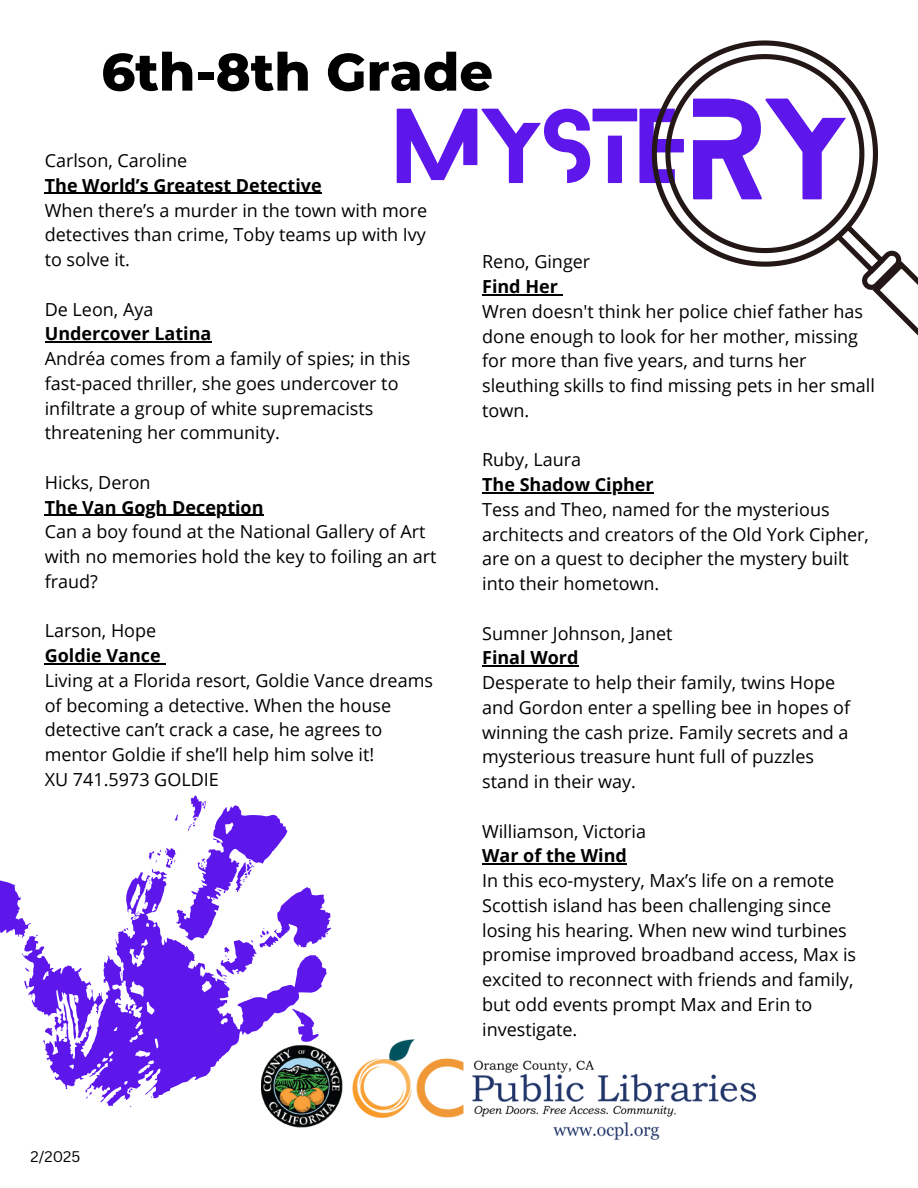
<style>
.page{position:relative;width:918px;height:1188px;background:#fff}
.page>*{position:absolute;margin:0;border:0;box-sizing:border-box;transform-origin:0 0}
.t1{font:126px "Blanka";color:#5e17eb}
.t2{font:93px "Blanka";color:#5e17eb}
.t3{font:800 52.5px "Montserrat";color:#000}
.t4{font:18px/24.8px "Open Sans";color:#000}
.t5{font:15px "Canva Sans";color:#000}
.s1{font-weight:700}
</style>
<div class="page">
<img style="left:334px;top:1039px;width:422px;height:101px">
<svg style="left:651px;top:40px;width:227px;height:227px"></svg>
<svg style="left:831px;top:220px;width:87px;height:116px"></svg>
<svg style="left:44px;top:1047px;width:290px;height:81px"></svg>
<svg style="left:127px;top:1088px;width:6px;height:6px"></svg>
<svg style="left:85px;top:1091px;width:8px;height:8px"></svg>
<svg style="left:0;top:795px;width:348px;height:252px"></svg>
<hr style="left:482px;top:294px;width:76px;height:1px;background:#000">
<hr style="left:482px;top:492px;width:172px;height:1px;background:#000">
<hr style="left:482px;top:666px;width:97px;height:1px;background:#000">
<hr style="left:482px;top:864px;width:145px;height:1px;background:#000">
<hr style="left:45px;top:193px;width:277px;height:1px;background:#000">
<hr style="left:45px;top:341px;width:167px;height:2px;background:#000">
<hr style="left:45px;top:515px;width:219px;height:1px;background:#000">
<hr style="left:45px;top:663px;width:116px;height:1px;background:#000">
<h1 class="t3" style="left:101px;top:40px;width:393px">6th-8th Grade</h1>
<h3 class="t1" style="left:693px;top:61px;width:159px">RY</h3>
<p class="t2" style="left:397px;top:81px;width:291px">MYSTE</p>
<h4 class="t4" style="left:45px;top:148px;width:384px">Carlson, Caroline<br><span class="s1">The World’s Greatest Detective<br></span>When there’s a murder in the town with more detectives than crime, Toby teams up with Ivy to solve it.</h4>
<h4 class="t4" style="left:45px;top:296px;width:367px">De Leon, Aya<br><span class="s1">Undercover Latina<br></span>Andréa comes from a family of spies; in this fast-paced thriller, she goes undercover to infiltrate a group of white supremacists threatening her community.</h4>
<h4 class="t4" style="left:45px;top:469px;width:107px">Hicks, Deron</h4>
<h4 class="t4" style="left:45px;top:494px;width:393px"><span class="s1">The Van Gogh Deception<br></span>Can a boy found at the National Gallery of Art with no memories hold the key to foiling an art fraud?</h4>
<h4 class="t4" style="left:45px;top:618px;width:118px">Larson, Hope<br><span class="s1">Goldie Vance</span></h4>
<p class="t4" style="left:45px;top:667px;width:390px">Living at a Florida resort, Goldie Vance dreams of becoming a detective. When the house detective can’t crack a case, he agrees to mentor Goldie if she’ll help him solve it!<br>XU 741.5973 GOLDIE</p>
<h2 class="t4" style="left:482px;top:249px;width:394px">Reno, Ginger<br><span class="s1">Find Her<br></span>Wren doesn't think her police chief father has done enough to look for her mother, missing for more than five years, and turns her sleuthing skills to find missing pets in her small town.</h2>
<h4 class="t4" style="left:482px;top:447px;width:101px">Ruby, Laura</h4>
<h4 class="t4" style="left:482px;top:472px;width:388px"><span class="s1">The Shadow Cipher<br></span>Tess and Theo, named for the mysterious architects and creators of the Old York Cipher, are on a quest to decipher the mystery built into their hometown.</h4>
<h4 class="t4" style="left:482px;top:620px;width:192px">Sumner Johnson, Janet<br><span class="s1">Final Word</span></h4>
<h4 class="t4" style="left:482px;top:670px;width:370px">Desperate to help their family, twins Hope and Gordon enter a spelling bee in hopes of winning the cash prize. Family secrets and a mysterious treasure hunt full of puzzles stand in their way.</h4>
<h4 class="t4" style="left:482px;top:818px;width:166px">Williamson, Victoria<br><span class="s1">War of the Wind</span></h4>
<h4 class="t4" style="left:482px;top:868px;width:376px">In this eco-mystery, Max’s life on a remote Scottish island has been challenging since losing his hearing. When new wind turbines promise improved broadband access, Max is excited to reconnect with friends and family, but odd events prompt Max and Erin to investigate.</h4>
<p class="t5" style="left:31px;top:1145px;width:51px">2/2025</p>
</div>
